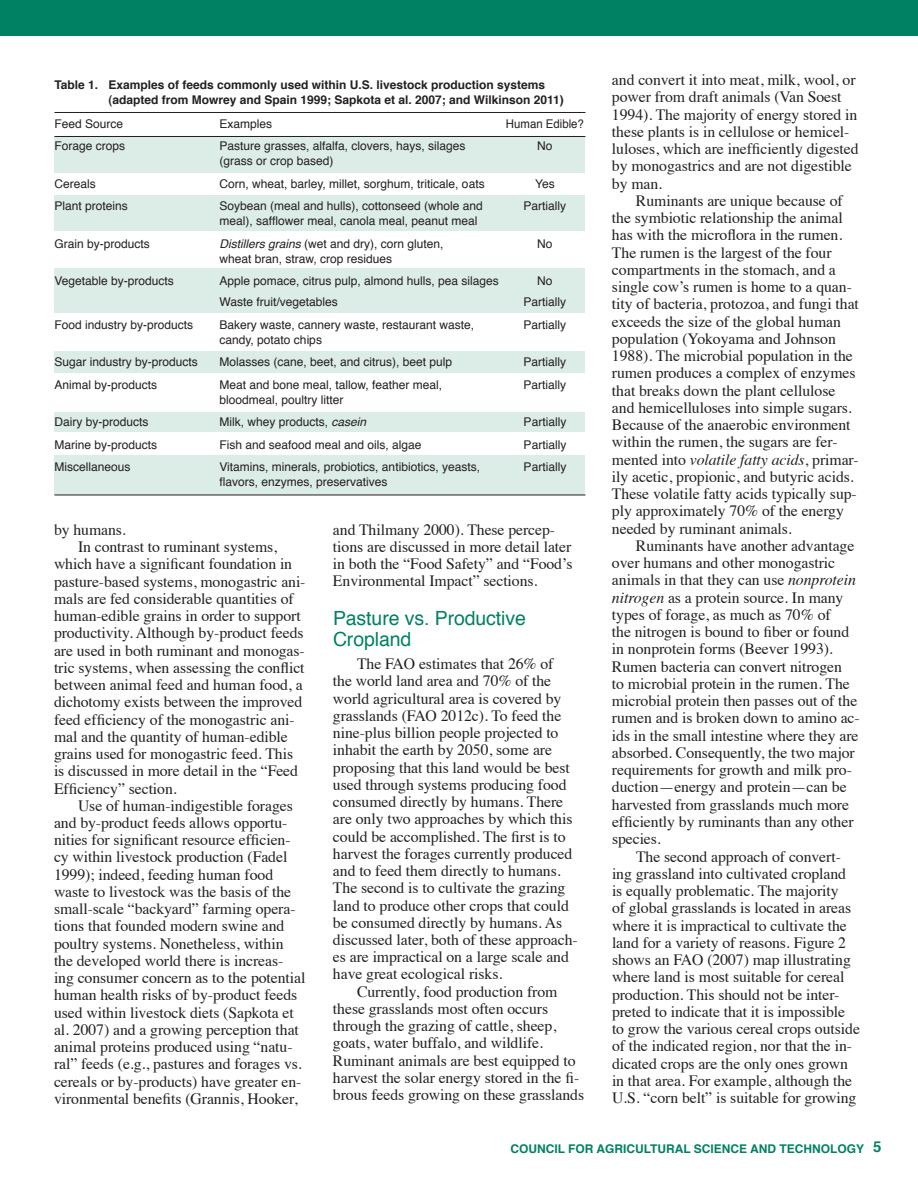
<style>
.page{position:relative;width:918px;height:1188px;background:#fff}
.page>*{position:absolute;margin:0;border:0;box-sizing:border-box;transform-origin:0 0}
.Inside_Level_2_Headi{font:19.5px/21px "Helvetica";letter-spacing:-.005em;color:#008164}
.Body{font:15.75px/17.2px "Times";letter-spacing:-.005em;color:#231f20}
.t1{font:12px "Helvetica";color:#231f20}
.t2{font:700 12px/15px "Helvetica";color:#231f20}
.t3{font:700 12px "Helvetica";color:#008164}
.t4{font:12px "Helvetica";color:#231f20;scale:.95 1}
.s1{font-style:italic}
.s2{font-size:15px}
</style>
<div class="page">
<div style="left:0;top:0;width:918px;height:36px;background:#008164"></div>
<div style="left:54px;top:136px;width:531px;height:37px;background:#dcece7"></div>
<div style="left:54px;top:195px;width:531px;height:36px;background:#dcece7"></div>
<div style="left:54px;top:269px;width:531px;height:44px;background:#dcece7"></div>
<div style="left:54px;top:351px;width:531px;height:22px;background:#dcece7"></div>
<div style="left:54px;top:412px;width:531px;height:20px;background:#dcece7"></div>
<div style="left:54px;top:456px;width:531px;height:39px;background:#dcece7"></div>
<hr style="left:54px;top:112px;width:531px;height:1px;background:#231f20">
<hr style="left:54px;top:136px;width:531px;height:1px;background:#231f20">
<hr style="left:54px;top:495px;width:531px;height:1px;background:#231f20">
<p class="t2" style="left:108px;top:77px;width:457px;text-indent:-54px">Table 1. Examples of feeds commonly used within U.S. livestock production systems (adapted from Mowrey and Spain 1999; Sapkota et al. 2007; and Wilkinson 2011)</p>
<p class="t1" style="left:54px;top:114px;width:70px">Feed Source</p>
<p class="t1" style="left:219px;top:114px;width:54px">Examples</p>
<p class="t4" style="left:506px;top:114px;width:84px">Human Edible?</p>
<p class="t1" style="left:54px;top:137px;width:72px">Forage crops</p>
<p class="t1" style="left:219px;top:137px;width:248px">Pasture grasses, alfalfa, clovers, hays, silages</p>
<p class="t1" style="left:537px;top:137px;width:17px">No</p>
<p class="t1" style="left:219px;top:152px;width:116px">(grass or crop based)</p>
<p class="t1" style="left:54px;top:174px;width:43px">Cereals</p>
<p class="t1" style="left:219px;top:174px;width:267px">Corn, wheat, barley, millet, sorghum, triticale, oats</p>
<p class="t1" style="left:535px;top:174px;width:21px">Yes</p>
<p class="t1" style="left:54px;top:197px;width:75px">Plant proteins</p>
<p class="t1" style="left:219px;top:197px;width:265px">Soybean (meal and hulls), cottonseed (whole and</p>
<p class="t1" style="left:524px;top:197px;width:44px">Partially</p>
<p class="t1" style="left:219px;top:212px;width:260px">meal), safflower meal, canola meal, peanut meal</p>
<p class="t1" style="left:54px;top:234px;width:97px">Grain by-products</p>
<p class="t1" style="left:219px;top:234px;width:226px"><span class="s1">Distillers grains</span> (wet and dry), corn gluten,</p>
<p class="t1" style="left:537px;top:234px;width:17px">No</p>
<p class="t1" style="left:219px;top:249px;width:174px">wheat bran, straw, crop residues</p>
<p class="t1" style="left:54px;top:272px;width:121px">Vegetable by-products</p>
<p class="t1" style="left:219px;top:272px;width:281px">Apple pomace, citrus pulp, almond hulls, pea silages</p>
<p class="t1" style="left:537px;top:272px;width:17px">No</p>
<p class="t1" style="left:219px;top:293px;width:120px">Waste fruit/vegetables</p>
<p class="t1" style="left:524px;top:293px;width:44px">Partially</p>
<p class="t1" style="left:54px;top:315px;width:140px">Food industry by-products</p>
<p class="t1" style="left:219px;top:315px;width:256px">Bakery waste, cannery waste, restaurant waste,</p>
<p class="t1" style="left:524px;top:315px;width:44px">Partially</p>
<p class="t1" style="left:219px;top:330px;width:104px">candy, potato chips</p>
<p class="t1" style="left:54px;top:353px;width:145px">Sugar industry by-products</p>
<p class="t1" style="left:219px;top:353px;width:234px">Molasses (cane, beet, and citrus), beet pulp</p>
<p class="t1" style="left:524px;top:353px;width:44px">Partially</p>
<p class="t1" style="left:54px;top:375px;width:104px">Animal by-products</p>
<p class="t1" style="left:219px;top:375px;width:224px">Meat and bone meal, tallow, feather meal,</p>
<p class="t1" style="left:524px;top:375px;width:44px">Partially</p>
<p class="t1" style="left:220px;top:390px;width:126px">bloodmeal, poultry litter</p>
<p class="t1" style="left:55px;top:413px;width:96px">Dairy by-products</p>
<p class="t1" style="left:220px;top:413px;width:148px">Milk, whey products, <span class="s1">casein</span></p>
<p class="t1" style="left:524px;top:413px;width:44px">Partially</p>
<p class="t1" style="left:55px;top:435px;width:104px">Marine by-products</p>
<p class="t1" style="left:220px;top:435px;width:204px">Fish and seafood meal and oils, algae</p>
<p class="t1" style="left:524px;top:435px;width:44px">Partially</p>
<p class="t1" style="left:55px;top:458px;width:78px">Miscellaneous</p>
<p class="t1" style="left:220px;top:458px;width:262px">Vitamins, minerals, probiotics, antibiotics, yeasts,</p>
<p class="t1" style="left:524px;top:458px;width:44px">Partially</p>
<p class="t1" style="left:220px;top:473px;width:170px">flavors, enzymes, preservatives</p>
<p class="Body" style="left:54px;top:520px;width:73px">by humans.</p>
<p class="Body" style="left:54px;top:537px;width:253px;text-indent:24px">In contrast to ruminant systems, which have a significant foundation in pasture-based systems, monogastric ani&shy;mals are fed considerable quantities of human-edible grains in order to support productivity. Although by-product feeds are used in both ruminant and monogas&shy;tric systems, when assessing the conflict between animal feed and human food, a dichotomy exists between the improved feed efficiency of the monogastric ani&shy;mal and the quantity of human-edible grains used for monogastric feed. This is discussed in more detail in the “Feed Efficiency” section.</p>
<p class="Body" style="left:54px;top:795px;width:253px;text-indent:24px">Use of human-indigestible forages and by-product feeds allows opportu&shy;nities for significant resource efficien&shy;cy within livestock production (Fadel 1999); indeed, feeding human food waste to livestock was the basis of the small-scale “backyard” farming opera&shy;tions that founded modern swine and poultry systems. Nonetheless, within the developed world there is increas&shy;ing consumer concern as to the potential human health risks of by-product feeds used within livestock diets (Sapkota et al. 2007) and a growing perception that animal proteins produced using “natu&shy;ral” feeds (e.g., pastures and forages vs. cereals or by-products) have greater en&shy;vironmental benefits (Grannis, Hooker,</p>
<p class="Body" style="left:333px;top:519px;width:241px">and Thilmany 2000). These percep&shy;tions are discussed in more detail later in both the “Food Safety” and “Food’s Environmental Impact” sections.</p>
<p class="Inside_Level_2_Headi" style="left:333px;top:608px;width:195px">Pasture vs. Productive<br>Cropland</p>
<p class="Body" style="left:333px;top:654px;width:246px;text-indent:24px">The FAO estimates that 26% of<br>the world land area and 70% of the world agricultural area is covered by grasslands (FAO 2012c). To feed the nine-plus billion people projected to inhabit the earth by 2050, some are proposing that this land would be best used through systems producing food consumed directly by humans. There are only two approaches by which this could be accomplished. The first is to harvest the forages currently produced and to feed them directly to humans.<br>The second is to cultivate the grazing land to produce other crops that could be consumed directly by humans. As discussed later, both of these approach&shy;es are impractical on a large scale and have great ecological risks.</p>
<p class="Body" style="left:333px;top:981px;width:253px;text-indent:24px">Currently, food production from these grasslands most often occurs through the grazing of cattle, sheep, goats, water buffalo, and wildlife.<br>Ruminant animals are best equipped to harvest the solar energy stored in the fi&shy;brous feeds growing on these grasslands</p>
<p class="Body" style="left:612px;top:70px;width:248px">and convert it into meat, milk, wool, or power from draft animals (Van Soest 1994). The majority of energy stored in these plants is in cellulose or hemicel&shy;luloses, which are inefficiently digested by monogastrics and are not digestible by man.</p>
<p class="Body" style="left:612px;top:191px;width:248px;text-indent:24px">Ruminants are unique because of the symbiotic relationship the animal has with the microflora in the rumen.<br>The rumen is the largest of the four compartments in the stomach, and a single cow’s rumen is home to a quan&shy;tity of bacteria, protozoa, and fungi that exceeds the size of the global human population (Yokoyama and Johnson 1988). The microbial population in the rumen produces a complex of enzymes that breaks down the plant cellulose and hemicelluloses into simple sugars.<br>Because of the anaerobic environment within the rumen, the sugars are fer&shy;mented into <span class="s1">volatile fatty acids</span>, primar&shy;ily acetic, propionic, and butyric acids.<br>These volatile fatty acids typically sup&shy;ply approximately 70% of the energy needed by ruminant animals.</p>
<p class="Body" style="left:612px;top:536px;width:249px;text-indent:24px">Ruminants have another advantage over humans and other monogastric animals in that they can use <span class="s1">nonprotein nitrogen</span> as a protein source. In many types of forage, as much as 70% of<br>the nitrogen is bound to fiber or found in nonprotein forms (Beever 1993).<br>Rumen bacteria can convert nitrogen<br>to microbial protein in the rumen. The microbial protein then passes out of the rumen and is broken down to amino ac&shy;ids in the small intestine where they are absorbed. Consequently, the two major requirements for growth and milk pro&shy;duction—energy and protein—can be harvested from grasslands much more efficiently by ruminants than any other species.</p>
<p class="Body" style="left:612px;top:846px;width:249px;text-indent:24px">The second approach of convert&shy;ing grassland into cultivated cropland is equally problematic. The majority<br>of global grasslands is located in areas where it is impractical to cultivate the land for a variety of reasons. Figure 2 shows an FAO (2007) map illustrating where land is most suitable for cereal production. This should not be inter&shy;preted to indicate that it is impossible to grow the various cereal crops outside of the indicated region, nor that the in&shy;dicated crops are the only ones grown in that area. For example, although the U.S. “corn belt” is suitable for growing</p>
<p class="t3" style="left:510px;top:1139px;width:372px">COUNCIL FOR AGRICULTURAL SCIENCE AND TECHNOLOGY <span class="s2">5</span></p>
</div>
